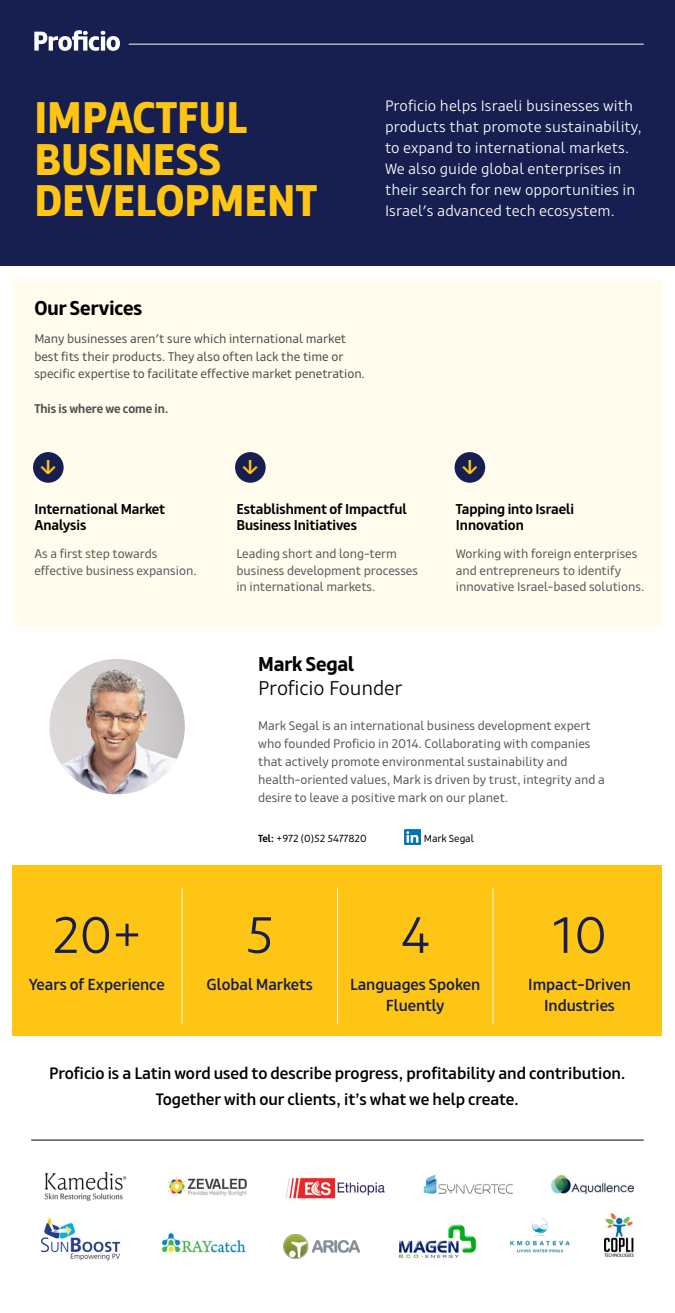
<style>
.page{position:relative;width:675px;height:1313px;background:#fff}
.page>*{position:absolute;margin:0;border:0;box-sizing:border-box;transform-origin:0 0}
.t1{font:56.25px "Tavor Rag 1.1 Light";color:#171f50}
.t2{font:48.25px/41.5px "Tavor Rag 1.1 Black";color:#ffc515}
.t3{font:700 21.88px "Tavor Rag 1.1 Extra";color:#000}
.t4{font:21.88px "Tavor Rag 1.1 Light";letter-spacing:-.005em;color:#000}
.t5{font:700 21.88px "Tavor Rag 1.1 Extra";color:#ffc515}
.t6{font:700 18.12px/26.2px "Tavor Rag 1.1 Semi";color:#000;text-align:center}
.t7{font:700 17.5px/21px "Tavor Rag 1.1 Semi";color:#171f50;text-align:center}
.t8{font:16.56px/20.9px "Tavor Rag 1.1 Light";letter-spacing:.005em;color:#fff}
.t9{font:15.62px/16.2px "Tavor Rag 1.1 Bold";color:#000}
.t10{font:13.75px/16.5px "Tavor Rag 1.1 Regular";color:#595959}
.t11{font:13.75px/17.5px "Tavor Rag 1.1 Regular";color:#4d4d4d}
.t12{font:13.75px "Tavor Rag 1.1 Bold";color:#4d4d4d}
.t13{font:11.25px "Tavor Rag 1.1 Regular";color:#000}
.s1{font-family:"Tavor Rag 1.1 Bold"}
</style>
<div class="page">
<div style="left:12px;top:279px;width:650px;height:346px;background:#fffbed"></div>
<div style="left:12px;top:865px;width:650px;height:170px;background:#ffc515"></div>
<div style="left:0;top:0;width:675px;height:265px;background:#171f50"></div>
<img style="left:49px;top:659px;width:136px;height:135px;border-radius:68px">
<hr style="left:182px;top:888px;width:1px;height:135px;background:#fffbed">
<hr style="left:337px;top:888px;width:1px;height:135px;background:#fffbed">
<hr style="left:493px;top:888px;width:1px;height:135px;background:#fffbed">
<img style="left:405px;top:829px;width:16px;height:15px">
<div style="left:33px;top:452px;width:31px;height:31px;background:#171f50;border-radius:50%"></div>
<div style="left:455px;top:452px;width:30px;height:31px;background:#171f50;border-radius:50%"></div>
<img style="left:398px;top:1224px;width:78px;height:34px">
<img style="left:552px;top:1175px;width:82px;height:18px">
<img style="left:510px;top:1218px;width:60px;height:35px">
<img style="left:41px;top:1217px;width:80px;height:44px">
<img style="left:44px;top:1171px;width:83px;height:31px">
<img style="left:604px;top:1213px;width:30px;height:44px">
<img style="left:159px;top:1232px;width:87px;height:23px">
<img style="left:423px;top:1174px;width:90px;height:20px">
<img style="left:167px;top:1176px;width:80px;height:21px">
<img style="left:286px;top:1177px;width:99px;height:22px">
<img style="left:284px;top:1234px;width:76px;height:24px">
<div style="left:235px;top:452px;width:31px;height:31px;background:#171f50;border-radius:50%"></div>
<hr style="left:31px;top:1139px;width:613px;height:1px;background:#000">
<hr style="left:129px;top:44px;width:515px;height:1px;background:#fffbed">
<svg style="left:34px;top:30px;width:86px;height:21px"></svg>
<h2 class="t2" style="left:34px;top:99px;width:284px">IMPACTFUL<br>BUSINESS<br>DEVELOPMENT</h2>
<p class="t8" style="left:385px;top:96px;width:258px">Proficio helps Israeli businesses with products that promote sustainability, to expand to international markets.<br>We also guide global enterprises in their search for new opportunities in Israel's advanced tech ecosystem.</p>
<h3 class="t3" style="left:34px;top:296px;width:109px">Our Services</h3>
<p class="t11" style="left:34px;top:331px;width:332px">Many businesses aren't sure which international market best fits their products. They also often lack the time or specific expertise to facilitate effective market penetration.</p>
<p class="t12" style="left:34px;top:401px;width:136px">This is where we come in.</p>
<h3 class="t5" style="left:40px;top:455px;width:19px">↓</h3>
<h3 class="t5" style="left:242px;top:455px;width:19px">↓</h3>
<h3 class="t5" style="left:461px;top:455px;width:19px">↓</h3>
<p class="t9" style="left:34px;top:501px;width:132px">International Market<br>Analysis</p>
<p class="t10" style="left:34px;top:546px;width:164px">As a first step towards effective business expansion.</p>
<p class="t9" style="left:236px;top:501px;width:172px">Establishment of Impactful<br>Business Initiatives</p>
<p class="t10" style="left:236px;top:546px;width:183px">Leading short and long-term business development processes in international markets.</p>
<h3 class="t3" style="left:258px;top:651px;width:97px">Mark Segal</h3>
<h3 class="t4" style="left:258px;top:676px;width:146px">Proficio Founder</h3>
<p class="t9" style="left:456px;top:501px;width:120px">Tapping into Israeli<br>Innovation</p>
<p class="t10" style="left:456px;top:546px;width:190px">Working with foreign enterprises and entrepreneurs to identify innovative Israel-based solutions.</p>
<p class="t10" style="left:258px;top:716px;width:348px;line-height:18.1px">Mark Segal is an international business development expert who founded Proficio in 2014. Collaborating with companies that actively promote environmental sustainability and health-oriented values, Mark is driven by trust, integrity and a desire to leave a positive mark on our planet.</p>
<p class="t13" style="left:258px;top:832px;width:110px"><span class="s1">Tel:</span> +972 (0)52 5477820</p>
<p class="t13" style="left:424px;top:832px;width:51px">Mark Segal</p>
<h1 class="t1" style="left:52px;top:904px;width:91px">20+</h1>
<h1 class="t1" style="left:245px;top:904px;width:30px">5</h1>
<h1 class="t1" style="left:401px;top:904px;width:30px">4</h1>
<h1 class="t1" style="left:552px;top:904px;width:57px">10</h1>
<p class="t7" style="left:29px;top:974px;width:137px">Years of Experience</p>
<p class="t7" style="left:207px;top:974px;width:108px">Global Markets</p>
<p class="t7" style="left:350px;top:974px;width:132px">Languages Spoken<br>Fluently</p>
<p class="t7" style="left:528px;top:974px;width:104px">Impact-Driven<br>Industries</p>
<h3 class="t6" style="left:49px;top:1060px;width:578px">Proficio is a Latin word used to describe progress, profitability and contribution.<br>Together with our clients, it’s what we help create.</h3>
</div>
